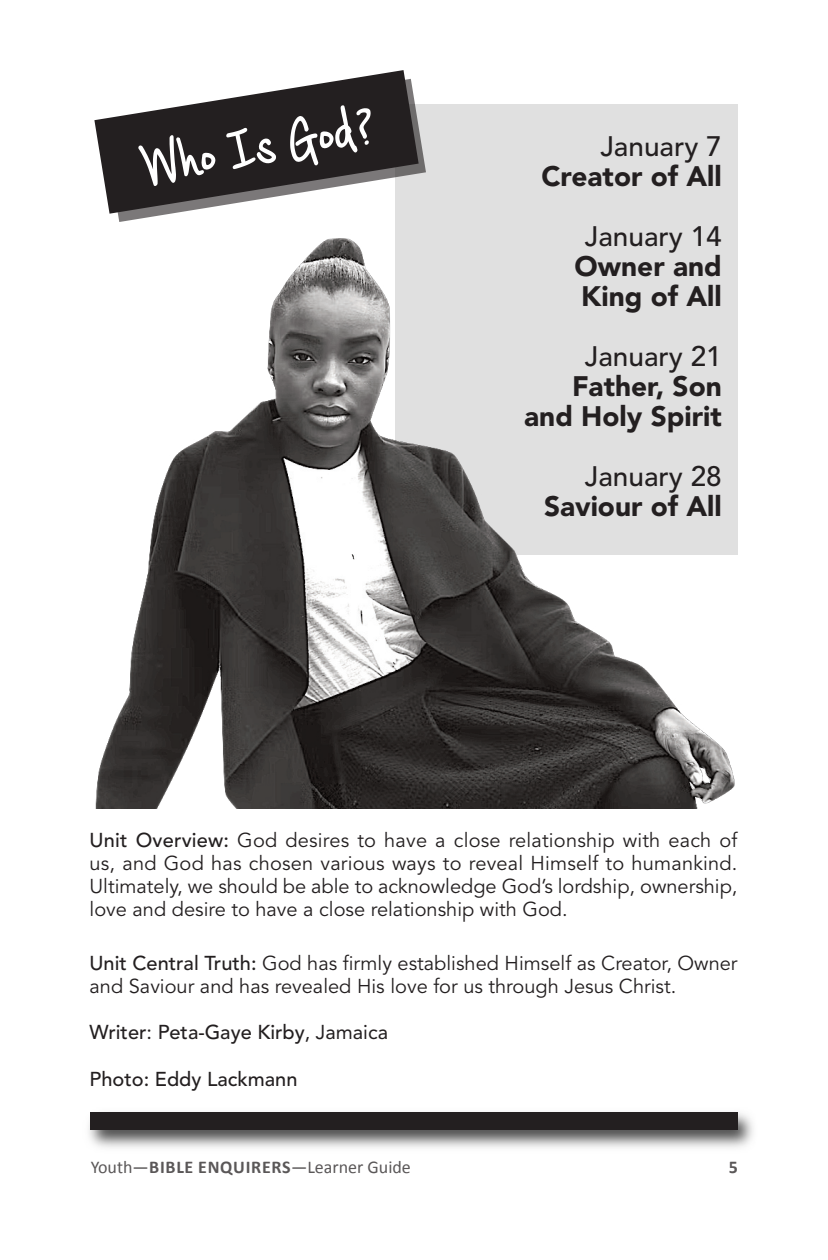
<style>
.page{position:relative;width:828px;height:1260px;background:#fff}
.page>*{position:absolute;margin:0;border:0;box-sizing:border-box;transform-origin:0 0}
.t1{font:700 72px "Cashew Apple Ale";color:#fff}
.t2{font:900 28px/30px "Avenir LT Std";color:#231f20}
.t3{font:500 28px "Avenir LT Std";color:#231f20}
.t4{font:20px/23px "Avenir LT Std";color:#231f20;text-align:justify}
.t5{font:500 20px "Avenir LT Std";color:#231f20}
.t6{font:18px "Calibri";color:rgb(35 31 32/.75)}
.t7{font:700 18px "Calibri";color:rgb(35 31 32/.75)}
.s1{font-weight:500}
.s2{font-weight:400}
.s3{font-weight:700}
</style>
<div class="page">
<div style="left:395px;top:104px;width:343px;height:451px;background:#e0e0e0"></div>
<img style="left:88px;top:1112px;width:665px;height:36px">
<div style="left:91px;top:1112px;width:647px;height:17px;background:#231f20"></div>
<svg style="left:94px;top:70px;width:325px;height:144px;fill:#231f20"></svg>
<img style="left:95px;top:214px;width:640px;height:594px">
<h1 class="t1" style="left:136px;top:132px;width:241px;rotate:-10deg">Who Is God?</h1>
<h2 class="t3" style="left:600px;top:135px;width:123px">January 7</h2>
<h2 class="t2" style="left:541px;top:164px;width:182px">Creator of All</h2>
<h2 class="t3" style="left:585px;top:225px;width:138px">January 14</h2>
<h2 class="t2" style="left:575px;top:254px;width:149px">Owner and<br>King of All</h2>
<h2 class="t3" style="left:585px;top:345px;width:138px">January 21</h2>
<h2 class="t2" style="left:524px;top:374px;width:199px;text-align:right">Father, Son and Holy Spirit</h2>
<h2 class="t3" style="left:585px;top:465px;width:138px">January 28</h2>
<h2 class="t2" style="left:544px;top:494px;width:179px">Saviour of All</h2>
<p class="t4" style="left:90px;top:831px;width:650px"><span class="s1">Unit Overview:</span> God desires to have a close relationship with each of us, and God has chosen various ways to reveal Himself to humankind.<br>Ultimately, we should be able to acknowledge God’s lordship, ownership, love and desire to have a close relationship with God.</p>
<p class="t4" style="left:90px;top:953px;width:649px"><span class="s1">Unit Central Truth:</span> God has firmly established Himself as Creator, Owner and Saviour and has revealed His love for us through Jesus Christ.</p>
<p class="t5" style="left:90px;top:1023px;width:300px">Writer<span class="s2">:</span> Peta-Gaye Kirby<span class="s2">, Jamaica</span></p>
<p class="t5" style="left:90px;top:1070px;width:209px">Photo: Eddy Lackmann</p>
<p class="t6" style="left:91px;top:1156px;width:322px">Youth—<span class="s3">BIBLE ENQUIRERS</span>—Learner Guide</p>
<p class="t7" style="left:729px;top:1156px;width:11px">5</p>
</div>
